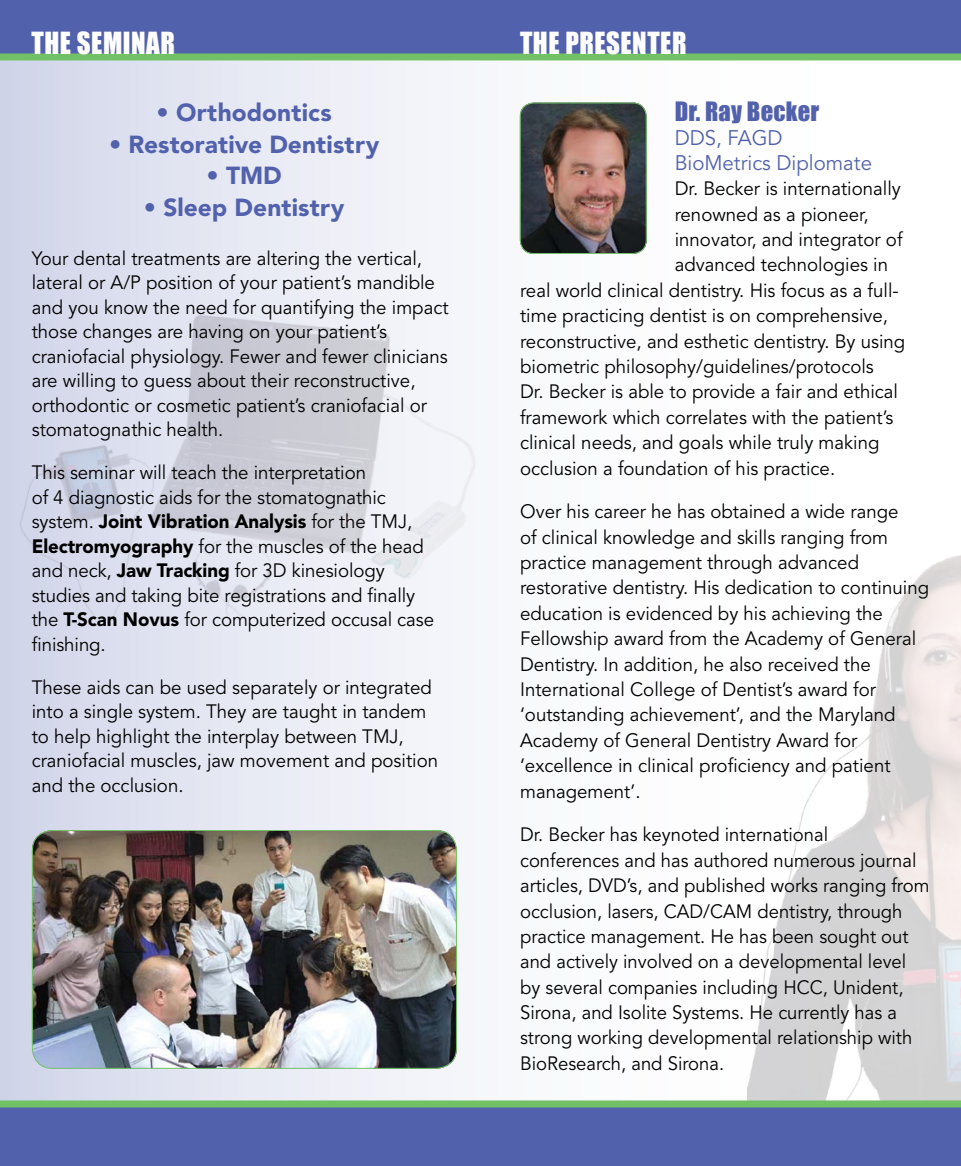
<style>
.page{position:relative;width:961px;height:1166px;background:#fff}
.page>*{position:absolute;margin:0;border:0;box-sizing:border-box;transform-origin:0 0}
.t1{font:28px "Impact";letter-spacing:.02em;color:#fff;scale:.96 1}
.t2{font:900 24.5px "Avenir";letter-spacing:.005em;color:#5261ac}
.t3{font:24.5px "Impact";letter-spacing:.01em;color:#5261ac}
.t4{font:21px/24.5px "Avenir";color:#5261ac}
.t5{font:19.25px/24.5px "Avenir";color:#000}
.t6{font:19.25px/25.4px "Avenir";color:#000;scale:.96 1}
.s1{font-weight:900}
</style>
<div class="page">
<div style="left:0;top:45px;width:961px;height:1059px;background:linear-gradient(to right,#dadded,#fff)"></div>
<div style="left:0;top:0;width:961px;height:53px;background:#5261ac"></div>
<div style="left:0;top:53px;width:961px;height:7px;background:#73c167"></div>
<img style="left:9px;top:301px;width:491px;height:328px">
<img style="left:747px;top:553px;width:214px;height:547px">
<img style="left:32px;top:830px;width:425px;height:238px">
<div style="left:32px;top:830px;width:425px;height:238px;border:1px solid #73c167;border-radius:20px"></div>
<div style="left:0;top:1106px;width:961px;height:60px;background:#5261ac"></div>
<div style="left:0;top:1100px;width:961px;height:7px;background:#73c167"></div>
<img style="left:520px;top:102px;width:127px;height:152px">
<div style="left:520px;top:102px;width:127px;height:152px;border:1px solid #73c167;border-radius:14px"></div>
<h1 class="t1" style="left:32px;top:21px;width:151px">THE SEMINAR</h1>
<h1 class="t1" style="left:520px;top:21px;width:175px">THE PRESENTER</h1>
<p class="t2" style="left:157px;top:98px;width:177px">• Orthodontics</p>
<p class="t2" style="left:109px;top:129px;width:272px">• Restorative Dentistry</p>
<p class="t2" style="left:207px;top:161px;width:77px">• TMD</p>
<p class="t2" style="left:144px;top:192px;width:202px">• Sleep Dentistry</p>
<p class="t5" style="left:32px;top:246px;width:418px">Your dental treatments are altering the vertical, lateral or A/P position of your patient’s mandible and you know the need for quantifying the impact those changes are having on your patient’s craniofacial physiology. Fewer and fewer clinicians are willing to guess about their reconstructive, orthodontic or cosmetic patient’s craniofacial or stomatognathic health.</p>
<p class="t5" style="left:32px;top:461px;width:404px">This seminar will teach the interpretation<br>of 4 diagnostic aids for the stomatognathic system. <span class="s1">Joint Vibration Analysis</span> for the TMJ, <span class="s1">Electromyography</span> for the muscles of the head and neck, <span class="s1">Jaw Tracking</span> for 3D kinesiology studies and taking bite registrations and finally the <span class="s1">T-Scan Novus</span> for computerized occusal case finishing.</p>
<p class="t5" style="left:32px;top:675px;width:408px">These aids can be used separately or integrated into a single system. They are taught in tandem to help highlight the interplay between TMJ, craniofacial muscles, jaw movement and position and the occlusion.</p>
<p class="t3" style="left:675px;top:92px;width:146px">DR. RAY BECKER</p>
<p class="t4" style="left:675px;top:126px;width:199px">DDS, FAGD<br>BioMetrics Diplomate</p>
<p class="t5" style="left:675px;top:177px;width:228px">Dr. Becker is internationally</p>
<p class="t5" style="left:675px;top:202px;width:196px">renowned as a pioneer,</p>
<p class="t5" style="left:675px;top:228px;width:229px">innovator, and integrator of</p>
<p class="t5" style="left:675px;top:253px;width:215px">advanced technologies in</p>
<p class="t5" style="left:520px;top:278px;width:380px">real world clinical dentistry. His focus as a full-</p>
<p class="t5" style="left:520px;top:304px;width:369px">time practicing dentist is on comprehensive,</p>
<p class="t5" style="left:520px;top:329px;width:387px">reconstructive, and esthetic dentistry. By using</p>
<p class="t5" style="left:520px;top:355px;width:355px">biometric philosophy/guidelines/protocols</p>
<p class="t5" style="left:520px;top:380px;width:379px">Dr. Becker is able to provide a fair and ethical</p>
<p class="t5" style="left:520px;top:405px;width:375px">framework which correlates with the patient’s</p>
<p class="t5" style="left:520px;top:431px;width:361px">clinical needs, and goals while truly making</p>
<p class="t5" style="left:520px;top:456px;width:317px">occlusion a foundation of his practice.</p>
<p class="t5" style="left:520px;top:499px;width:410px;line-height:25.4px">Over his career he has obtained a wide range<br>of clinical knowledge and skills ranging from practice management through advanced restorative dentistry. His dedication to continuing education is evidenced by his achieving the Fellowship award from the Academy of General Dentistry. In addition, he also received the International College of Dentist’s award for ‘outstanding achievement’, and the Maryland Academy of General Dentistry Award for ‘excellence in clinical proficiency and patient management’.</p>
<p class="t6" style="left:520px;top:822px;width:428px">Dr. Becker has keynoted international conferences and has authored numerous journal articles, DVD’s, and published works ranging from occlusion, lasers, CAD/CAM dentistry, through practice management. He has been sought out and actively involved on a developmental level by several companies including HCC, Unident, Sirona, and Isolite Systems. He currently has a strong working developmental relationship with BioResearch, and Sirona.</p>
</div>
